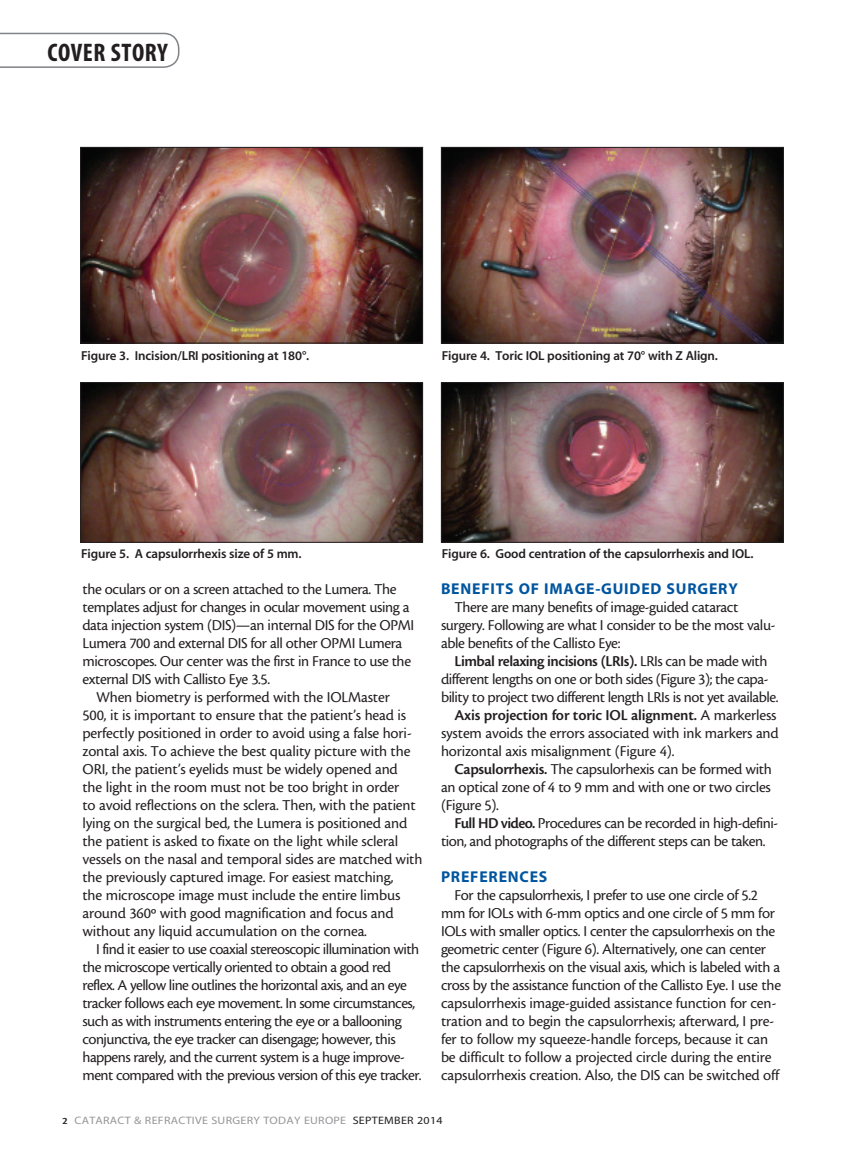
<style>
.page{position:relative;width:864px;height:1161px;background:#fff}
.page>*{position:absolute;margin:0;border:0;box-sizing:border-box;transform-origin:0 0}
.t1{font:25.5px "Myriad MM 700 300";letter-spacing:.02em;color:#231f20}
.feature_body{font:15.75px/18px "Cronos MM 408 10";letter-spacing:-.025em;color:#231f20}
.feature_subhead{font:15.75px "Myriad MM 700 600";letter-spacing:.05em;color:#01559f}
.feature_caption{font:13.05px "Myriad MM 565 600";letter-spacing:-.01em;color:#231f20}
.t2{font:10.8px "Myriad MM 400 600";letter-spacing:.025em;color:#939598;scale:1.11 1}
.s1{font-family:"Cronos MM 574 10"}
.s2{font-family:"Cronos MM 574 8";font-size:10.2px;color:#231f20}
.s3{color:#231f20}
</style>
<div class="page">
<svg style="left:0;top:33px;width:179px;height:35px"></svg>
<img style="left:82px;top:149px;width:339px;height:192px">
<div style="left:80px;top:147px;width:343px;height:196px;border:1px solid #231f20"></div>
<img style="left:82px;top:384px;width:339px;height:157px">
<div style="left:80px;top:382px;width:343px;height:161px;border:1px solid #231f20"></div>
<img style="left:443px;top:149px;width:339px;height:192px">
<div style="left:441px;top:147px;width:343px;height:196px;border:1px solid #231f20"></div>
<img style="left:443px;top:384px;width:339px;height:157px">
<div style="left:441px;top:382px;width:343px;height:161px;border:1px solid #231f20"></div>
<h1 class="t1" style="left:48px;top:40px;width:122px">COVER STORY</h1>
<p class="feature_caption" style="left:81px;top:349px;width:230px">Figure 3. Incision/LRI positioning at 180°.</p>
<p class="feature_caption" style="left:442px;top:349px;width:278px">Figure 4. Toric IOL positioning at 70° with Z Align.</p>
<p class="feature_caption" style="left:81px;top:547px;width:222px">Figure 5. A capsulorrhexis size of 5 mm.</p>
<p class="feature_body" style="left:82px;top:580px;width:333px">the oculars or on a screen attached to the Lumera. The templates adjust for changes in ocular movement using a data injection system (DIS)—an internal DIS for the OPMI Lumera 700 and external DIS for all other OPMI Lumera microscopes. Our center was the first in France to use the external DIS with Callisto Eye 3.5.</p>
<p class="feature_body" style="left:82px;top:688px;width:342px;text-indent:14px">When biometry is performed with the IOLMaster<br>500, it is important to ensure that the patient’s head is perfectly positioned in order to avoid using a false hori&shy;zontal axis. To achieve the best quality picture with the ORI, the patient’s eyelids must be widely opened and<br>the light in the room must not be too bright in order<br>to avoid reflections on the sclera. Then, with the patient lying on the surgical bed, the Lumera is positioned and the patient is asked to fixate on the light while scleral vessels on the nasal and temporal sides are matched with the previously captured image. For easiest matching,<br>the microscope image must include the entire limbus around 360º with good magnification and focus and without any liquid accumulation on the cornea.</p>
<p class="feature_body" style="left:82px;top:940px;width:341px;text-indent:14px">I find it easier to use coaxial stereoscopic illumination with the microscope vertically oriented to obtain a good red reflex. A yellow line outlines the horizontal axis, and an eye tracker follows each eye movement. In some circumstances, such as with instruments entering the eye or a ballooning conjunctiva, the eye tracker can disengage; however, this happens rarely, and the current system is a huge improve&shy;ment compared with the previous version of this eye tracker.</p>
<p class="feature_caption" style="left:442px;top:547px;width:313px">Figure 6. Good centration of the capsulorrhexis and IOL.</p>
<p class="feature_subhead" style="left:441px;top:581px;width:298px">BENEFITS OF IMAGE-GUIDED SURGERY</p>
<p class="feature_body" style="left:441px;top:598px;width:336px;text-indent:14px">There are many benefits of image-guided cataract surgery. Following are what I consider to be the most valu&shy;able benefits of the Callisto Eye:</p>
<p class="feature_body" style="left:441px;top:652px;width:339px;text-indent:14px"><span class="s1">Limbal relaxing incisions (LRIs).</span> LRIs can be made with different lengths on one or both sides (Figure 3); the capa&shy;bility to project two different length LRIs is not yet available.</p>
<p class="feature_body" style="left:441px;top:706px;width:339px;text-indent:14px"><span class="s1">Axis projection for toric IOL alignment.</span> A markerless system avoids the errors associated with ink markers and horizontal axis misalignment (Figure 4).</p>
<p class="feature_body" style="left:441px;top:760px;width:333px;text-align:justify;text-indent:14px"><span class="s1">Capsulorrhexis.</span> The capsulorhexis can be formed with an optical zone of 4 to 9 mm and with one or two circles (Figure 5).</p>
<p class="feature_body" style="left:441px;top:814px;width:339px;text-indent:14px"><span class="s1">Full HD video.</span> Procedures can be recorded in high-defini&shy;tion, and photographs of the different steps can be taken.</p>
<p class="feature_subhead" style="left:441px;top:869px;width:108px">PREFERENCES</p>
<p class="feature_body" style="left:441px;top:886px;width:342px;text-indent:14px">For the capsulorrhexis, I prefer to use one circle of 5.2 mm for IOLs with 6-mm optics and one circle of 5 mm for IOLs with smaller optics. I center the capsulorrhexis on the geometric center (Figure 6). Alternatively, one can center the capsulorrhexis on the visual axis, which is labeled with a cross by the assistance function of the Callisto Eye. I use the capsulorrhexis image-guided assistance function for cen&shy;tration and to begin the capsulorrhexis; afterward, I pre&shy;fer to follow my squeeze-handle forceps, because it can be difficult to follow a projected circle during the entire capsulorrhexis creation. Also, the DIS can be switched off</p>
<p class="t2" style="left:62px;top:1115px;width:344px"><span class="s2">2</span> CATARACT &amp; REFRACTIVE SURGERY TODAY EUROPE <span class="s3">SEPTEMBER 2014</span></p>
</div>
